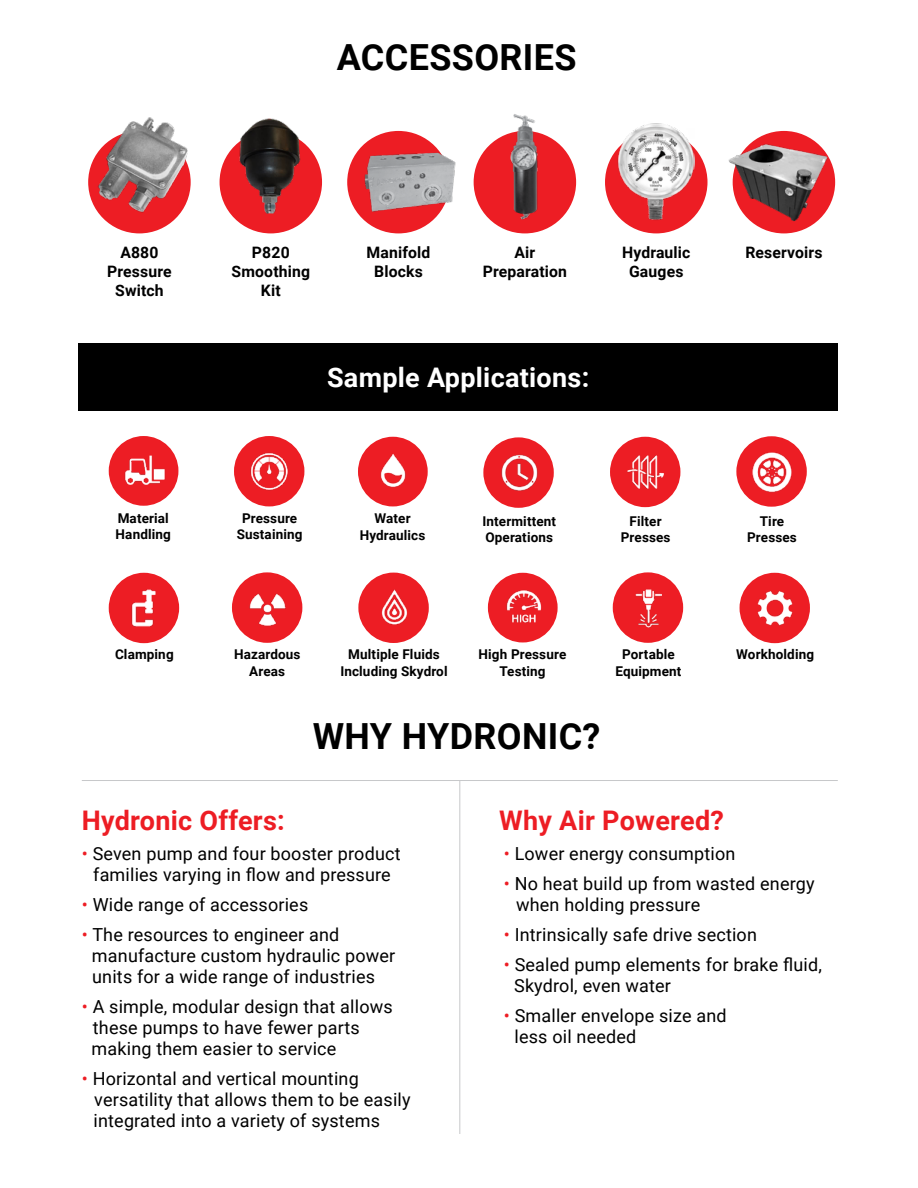
<style>
.page{position:relative;width:918px;height:1188px;background:#fff}
.page>*{position:absolute;margin:0;border:0;box-sizing:border-box;transform-origin:0 0}
.t1{font:700 36px "Roboto";letter-spacing:.01em;color:#000}
.t2{font:700 27px "Roboto";letter-spacing:.01em;color:#ed1d24}
.t3{font:700 27px "Roboto";letter-spacing:.01em;color:#fff}
.t4{font:18px/21px "Roboto";letter-spacing:.01em;color:#000}
.t5{font:700 15.75px/18.9px "Roboto";letter-spacing:.01em;color:#000;text-align:center}
.t6{font:700 13.5px/16.5px "Roboto";letter-spacing:.01em;color:#000;text-align:center}
.s1{color:#ed1d24}
</style>
<div class="page">
<hr style="left:82px;top:780px;width:756px;height:1px;background:#c7c8ca">
<div style="left:79px;top:343px;width:759px;height:68px;background:#000"></div>
<img style="left:488px;top:573px;width:70px;height:69px;border-radius:35px">
<div style="left:613px;top:572px;width:70px;height:71px;background:#ed1d24;border-radius:50%"></div>
<img style="left:635px;top:589px;width:27px;height:39px">
<div style="left:358px;top:437px;width:70px;height:69px;background:#ed1d24;border-radius:50%"></div>
<img style="left:380px;top:454px;width:26px;height:34px">
<div style="left:232px;top:572px;width:70px;height:71px;background:#ed1d24;border-radius:50%"></div>
<img style="left:249px;top:593px;width:37px;height:33px">
<div style="left:358px;top:573px;width:71px;height:70px;background:#ed1d24;border-radius:50%"></div>
<img style="left:381px;top:589px;width:26px;height:36px">
<div style="left:740px;top:573px;width:70px;height:70px;background:#ed1d24;border-radius:50%"></div>
<img style="left:749px;top:580px;width:52px;height:57px">
<div style="left:109px;top:436px;width:69px;height:70px;background:#ed1d24;border-radius:50%"></div>
<img style="left:124px;top:455px;width:42px;height:30px">
<div style="left:483px;top:437px;width:71px;height:71px;background:#ed1d24;border-radius:50%"></div>
<img style="left:501px;top:454px;width:37px;height:37px">
<div style="left:234px;top:436px;width:70px;height:70px;background:#ed1d24;border-radius:50%"></div>
<img style="left:244px;top:446px;width:51px;height:51px">
<div style="left:610px;top:437px;width:70px;height:70px;background:#ed1d24;border-radius:50%"></div>
<img style="left:627px;top:455px;width:37px;height:34px">
<img style="left:109px;top:573px;width:70px;height:70px;border-radius:35px">
<div style="left:736px;top:436px;width:71px;height:71px;background:#ed1d24;border-radius:50%"></div>
<img style="left:752px;top:452px;width:40px;height:41px">
<hr style="left:459px;top:781px;width:1px;height:353px;background:#c7c8ca">
<div style="left:474px;top:131px;width:102px;height:102px;background:#ed1d24;border-radius:50%"></div>
<img style="left:89px;top:117px;width:102px;height:117px">
<div style="left:220px;top:131px;width:102px;height:102px;background:#ed1d24;border-radius:50%"></div>
<div style="left:605px;top:131px;width:103px;height:102px;background:#ed1d24;border-radius:50%"></div>
<img style="left:220px;top:118px;width:102px;height:96px">
<div style="left:347px;top:131px;width:103px;height:102px;background:#ed1d24;border-radius:50%"></div>
<div style="left:733px;top:131px;width:102px;height:102px;background:#ed1d24;border-radius:50%"></div>
<img style="left:618px;top:123px;width:77px;height:98px">
<img style="left:728px;top:135px;width:106px;height:90px">
<img style="left:351px;top:130px;width:132px;height:93px">
<img style="left:504px;top:114px;width:40px;height:106px">
<h1 class="t1" style="left:337px;top:32px;width:241px">ACCESSORIES</h1>
<p class="t5" style="left:107px;top:242px;width:66px">A880<br>Pressure<br>Switch</p>
<p class="t5" style="left:367px;top:242px;width:65px">Manifold<br>Blocks</p>
<p class="t5" style="left:232px;top:242px;width:80px">P820<br>Smoothing<br>Kit</p>
<p class="t5" style="left:622px;top:242px;width:70px">Hydraulic<br>Gauges</p>
<p class="t5" style="left:483px;top:242px;width:86px">Air<br>Preparation</p>
<p class="t5" style="left:745px;top:242px;width:79px">Reservoirs</p>
<h2 class="t3" style="left:327px;top:358px;width:264px">Sample Applications:</h2>
<p class="t6" style="left:116px;top:509px;width:57px;text-align:left">Material<br>Handling</p>
<p class="t6" style="left:483px;top:512px;width:75px;text-align:left">Intermittent<br>Operations</p>
<p class="t6" style="left:237px;top:509px;width:67px">Pressure<br>Sustaining</p>
<p class="t6" style="left:621px;top:512px;width:51px">Filter<br>Presses</p>
<p class="t6" style="left:360px;top:510px;width:67px">Water<br>Hydraulics</p>
<p class="t6" style="left:747px;top:512px;width:51px">Tire<br>Presses</p>
<p class="t6" style="left:115px;top:646px;width:60px">Clamping</p>
<p class="t6" style="left:234px;top:646px;width:68px">Hazardous<br>Areas</p>
<p class="t6" style="left:340px;top:646px;width:109px">Multiple Fluids<br>Including Skydrol</p>
<p class="t6" style="left:736px;top:646px;width:79px">Workholding</p>
<p class="t6" style="left:479px;top:646px;width:89px">High Pressure<br>Testing</p>
<p class="t6" style="left:615px;top:646px;width:68px">Portable<br>Equipment</p>
<h1 class="t1" style="left:313px;top:711px;width:289px">WHY HYDRONIC?</h1>
<h2 class="t2" style="left:82px;top:802px;width:204px">Hydronic Offers:</h2>
<p class="t4" style="left:82px;top:843px;width:320px;text-align:center"><span class="s1">•</span> Seven pump and four booster product families varying in flow and pressure</p>
<p class="t4" style="left:82px;top:894px;width:228px"><span class="s1">•</span> Wide range of accessories</p>
<p class="t4" style="left:92px;top:924px;width:305px;text-indent:-10px"><span class="s1">•</span> The resources to engineer and manufacture custom hydraulic power units for a wide range of industries</p>
<p class="t4" style="left:92px;top:996px;width:303px;text-indent:-10px"><span class="s1">•</span> A simple, modular design that allows these pumps to have fewer parts making them easier to service</p>
<p class="t4" style="left:94px;top:1068px;width:319px;text-indent:-12px"><span class="s1">•</span> Horizontal and vertical mounting versatility that allows them to be easily integrated into a variety of systems</p>
<h2 class="t2" style="left:499px;top:802px;width:226px">Why Air Powered?</h2>
<p class="t4" style="left:504px;top:843px;width:233px"><span class="s1">•</span> Lower energy consumption</p>
<p class="t4" style="left:516px;top:873px;width:300px;text-indent:-12px"><span class="s1">•</span> No heat build up from wasted energy when holding pressure</p>
<p class="t4" style="left:504px;top:924px;width:255px"><span class="s1">•</span> Intrinsically safe drive section</p>
<p class="t4" style="left:514px;top:954px;width:309px;text-indent:-10px"><span class="s1">•</span> Sealed pump elements for brake fluid,<br>Skydrol, even water</p>
<p class="t4" style="left:515px;top:1005px;width:214px;text-indent:-11px"><span class="s1">•</span> Smaller envelope size and less oil needed</p>
</div>
